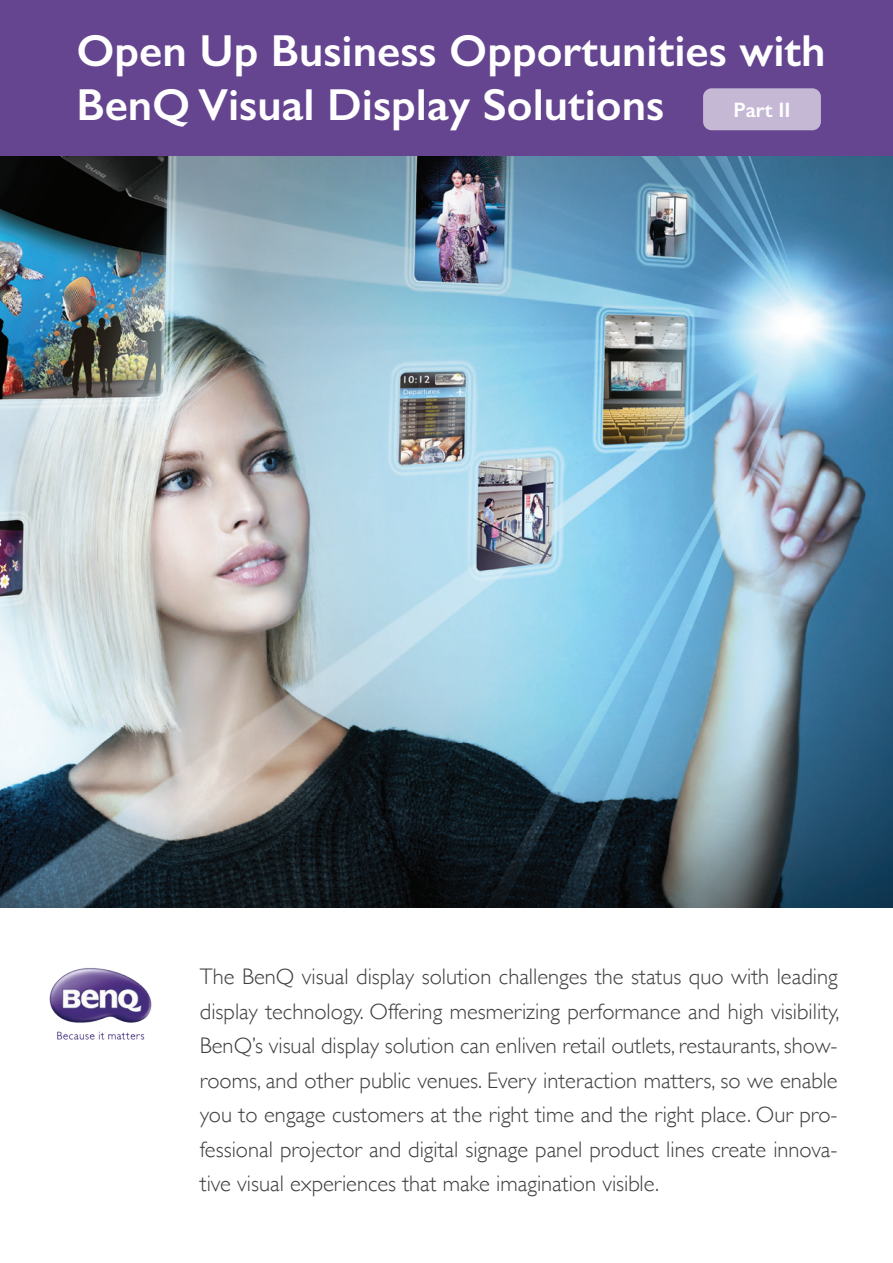
<style>
.page{position:relative;width:893px;height:1263px;background:#fff}
.page>*{position:absolute;margin:0;border:0;box-sizing:border-box;transform-origin:0 0}
.t1{font:600 45px/54px "Gill Sans";color:#fff}
.t2{font:300 22.5px/34.5px "Gill Sans";color:#3e3e3f;text-align:justify}
.t3{font:600 21px "Gill Sans";color:#fff}
</style>
<div class="page">
<img style="left:0;top:156px;width:893px;height:752px">
<div style="left:0;top:0;width:893px;height:156px;background:#654590"></div>
<div style="left:703px;top:88px;width:118px;height:42px;background:#c5b8d5;border-radius:9px"></div>
<img style="left:49px;top:968px;width:103px;height:72px">
<h1 class="t1" style="left:76px;top:23px;width:751px">Open Up Business Opportunities with<br>BenQ Visual Display Solutions</h1>
<p class="t3" style="left:734px;top:97px;width:58px">Part II</p>
<p class="t2" style="left:200px;top:958px;width:641px">The BenQ visual display solution challenges the status quo with leading display technology. Offering mesmerizing performance and high visibility, BenQ’s visual display solution can enliven retail outlets, restaurants, show&shy;rooms, and other public venues. Every interaction matters, so we enable you to engage customers at the right time and the right place. Our pro&shy;fessional projector and digital signage panel product lines create innova&shy;tive visual experiences that make imagination visible.</p>
</div>
